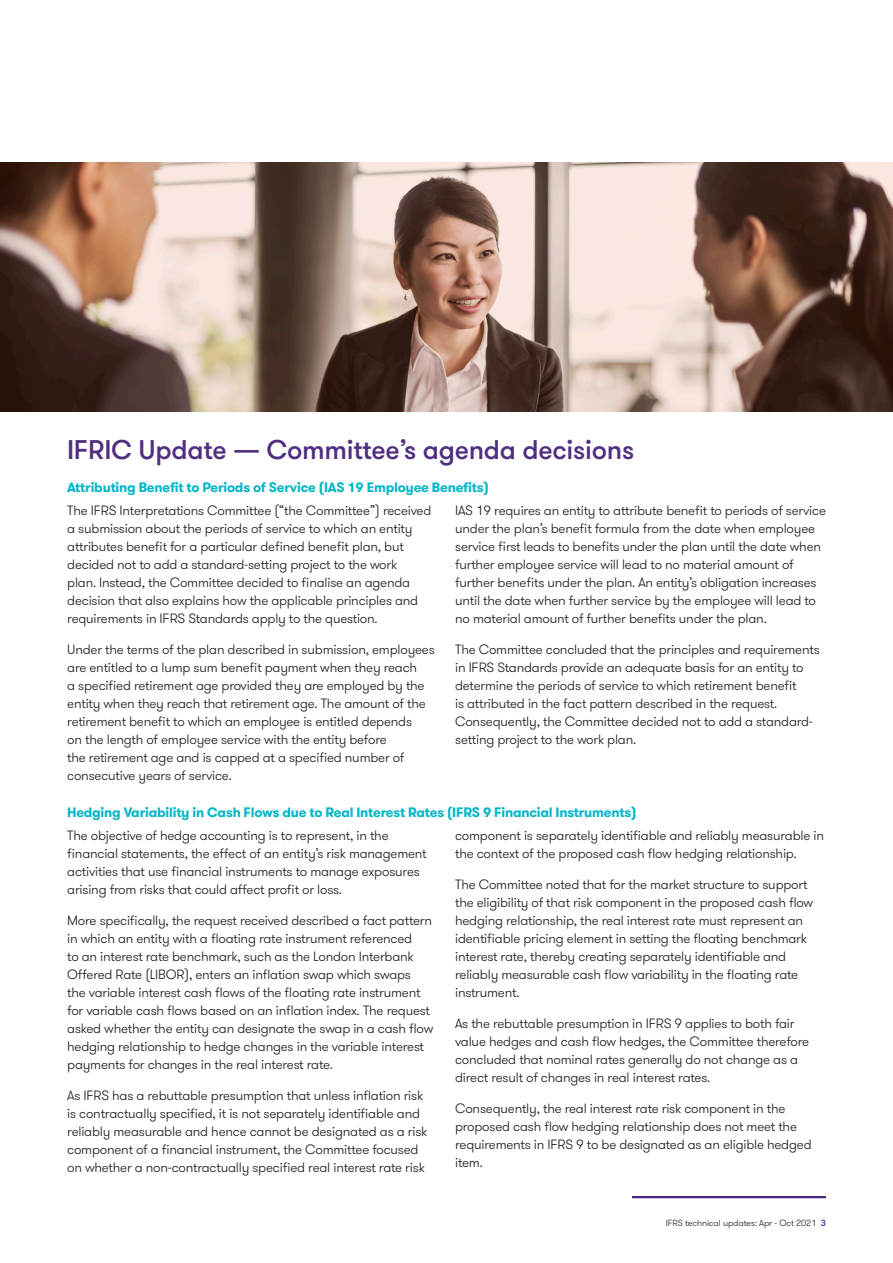
<style>
.page{position:relative;width:893px;height:1263px;background:#fff}
.page>*{position:absolute;margin:0;border:0;box-sizing:border-box;transform-origin:0 0}
._03_Headline_three_L{font:500 27px "GT Walsheim Pro";letter-spacing:-.01em;color:#502f81}
.Bullet_list_with_cir{font:300 13.5px/18px "GT Walsheim Pro";letter-spacing:-.015em;color:#231f20}
._03_Headline_three_L-2{font:700 13.5px "GT Walsheim Pro";letter-spacing:-.015em;color:#00b6c8}
._11_Body_text{font:700 13.5px "GT Walsheim Pro";letter-spacing:-.015em;color:#00b6c8}
.t1{font:300 9px "GT Walsheim Pro";letter-spacing:-.01em;color:#231f20}
.s1{font-weight:500;color:#4e2582}
</style>
<div class="page">
<hr style="left:632px;top:1196px;width:194px;height:2px;background:#4e2582">
<img style="left:1px;top:162px;width:891px;height:249px">
<p class="_03_Headline_three_L" style="left:67px;top:433px;width:569px">IFRIC Update — Committee’s agenda decisions</p>
<p class="_11_Body_text" style="left:67px;top:479px;width:423px">Attributing Benefit to Periods of Service (IAS 19 Employee Benefits)</p>
<p class="Bullet_list_with_cir" style="left:67px;top:501px;width:366px">The IFRS Interpretations Committee (“the Committee”) received a submission about the periods of service to which an entity attributes benefit for a particular defined benefit plan, but decided not to add a standard-setting project to the work<br>plan. Instead, the Committee decided to finalise an agenda decision that also explains how the applicable principles and requirements in IFRS Standards apply to the question.</p>
<p class="Bullet_list_with_cir" style="left:67px;top:640px;width:369px">Under the terms of the plan described in submission, employees are entitled to a lump sum benefit payment when they reach<br>a specified retirement age provided they are employed by the entity when they reach that retirement age. The amount of the retirement benefit to which an employee is entitled depends<br>on the length of employee service with the entity before<br>the retirement age and is capped at a specified number of consecutive years of service.</p>
<p class="Bullet_list_with_cir" style="left:455px;top:501px;width:372px">IAS 19 requires an entity to attribute benefit to periods of service under the plan’s benefit formula from the date when employee service first leads to benefits under the plan until the date when further employee service will lead to no material amount of further benefits under the plan. An entity’s obligation increases until the date when further service by the employee will lead to no material amount of further benefits under the plan.</p>
<p class="Bullet_list_with_cir" style="left:455px;top:640px;width:366px">The Committee concluded that the principles and requirements in IFRS Standards provide an adequate basis for an entity to determine the periods of service to which retirement benefit<br>is attributed in the fact pattern described in the request.<br>Consequently, the Committee decided not to add a standard&shy;setting project to the work plan.</p>
<p class="_03_Headline_three_L-2" style="left:67px;top:803px;width:571px">Hedging Variability in Cash Flows due to Real Interest Rates (IFRS 9 Financial Instruments)</p>
<p class="Bullet_list_with_cir" style="left:67px;top:827px;width:361px">The objective of hedge accounting is to represent, in the financial statements, the effect of an entity’s risk management activities that use financial instruments to manage exposures arising from risks that could affect profit or loss.</p>
<p class="Bullet_list_with_cir" style="left:67px;top:912px;width:368px">More specifically, the request received described a fact pattern in which an entity with a floating rate instrument referenced<br>to an interest rate benchmark, such as the London Interbank Offered Rate (LIBOR), enters an inflation swap which swaps<br>the variable interest cash flows of the floating rate instrument for variable cash flows based on an inflation index. The request asked whether the entity can designate the swap in a cash flow hedging relationship to hedge changes in the variable interest payments for changes in the real interest rate.</p>
<p class="Bullet_list_with_cir" style="left:67px;top:1086px;width:362px">As IFRS has a rebuttable presumption that unless inflation risk is contractually specified, it is not separately identifiable and reliably measurable and hence cannot be designated as a risk component of a financial instrument, the Committee focused on whether a non-contractually specified real interest rate risk</p>
<p class="Bullet_list_with_cir" style="left:455px;top:827px;width:370px">component is separately identifiable and reliably measurable in the context of the proposed cash flow hedging relationship.</p>
<p class="Bullet_list_with_cir" style="left:455px;top:876px;width:360px">The Committee noted that for the market structure to support the eligibility of that risk component in the proposed cash flow hedging relationship, the real interest rate must represent an identifiable pricing element in setting the floating benchmark interest rate, thereby creating separately identifiable and reliably measurable cash flow variability in the floating rate instrument.</p>
<p class="Bullet_list_with_cir" style="left:455px;top:1014px;width:356px">As the rebuttable presumption in IFRS 9 applies to both fair value hedges and cash flow hedges, the Committee therefore concluded that nominal rates generally do not change as a direct result of changes in real interest rates.</p>
<p class="Bullet_list_with_cir" style="left:455px;top:1099px;width:358px">Consequently, the real interest rate risk component in the proposed cash flow hedging relationship does not meet the requirements in IFRS 9 to be designated as an eligible hedged item.</p>
<p class="t1" style="left:666px;top:1217px;width:162px">IFRS technical updates: Apr - Oct 2021 <span class="s1">3</span></p>
</div>
